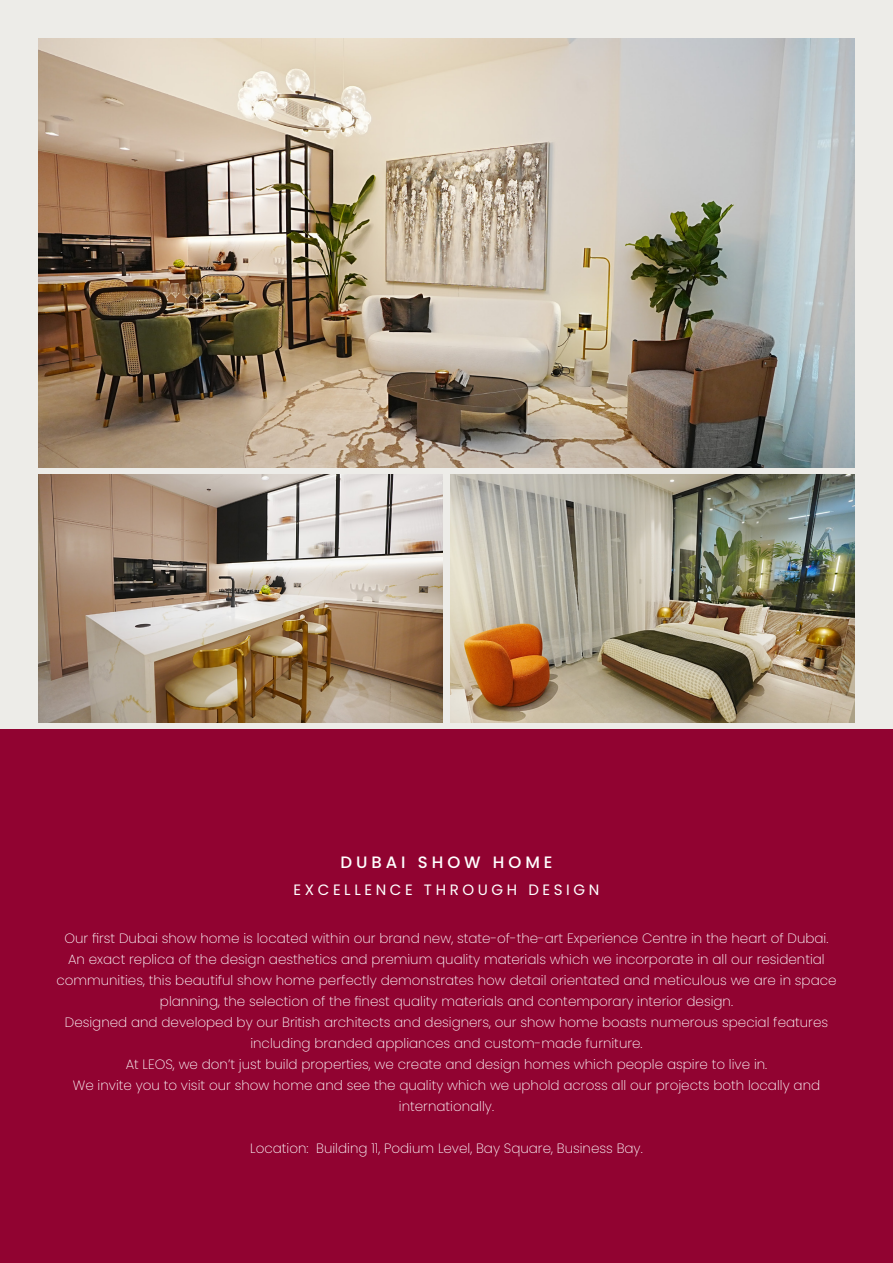
<style>
.page{position:relative;width:893px;height:1263px;background:#edece8}
.page>*{position:absolute;margin:0;border:0;box-sizing:border-box;transform-origin:0 0}
.t1{font:500 16.5px "Poppins";letter-spacing:.24em;color:#fff}
.t2{font:15px "Poppins";letter-spacing:.24em;color:#fff}
.t3{font:200 13.5px/21px "Poppins";color:#fff;text-align:center}
</style>
<div class="page">
<div style="left:0;top:730px;width:893px;height:533px;background:#910331"></div>
<img style="left:38px;top:38px;width:817px;height:430px">
<img style="left:38px;top:475px;width:405px;height:247px">
<img style="left:450px;top:475px;width:405px;height:247px">
<p class="t1" style="left:340px;top:853px;width:214px">DUBAI SHOW HOME</p>
<p class="t2" style="left:294px;top:881px;width:307px">EXCELLENCE THROUGH DESIGN</p>
<p class="t3" style="left:65px;top:928px;width:765px">Our first Dubai show home is located within our brand new, state-of-the-art Experience Centre in the heart of Dubai.</p>
<p class="t3" style="left:68px;top:949px;width:758px">An exact replica of the design aesthetics and premium quality materials which we incorporate in all our residential</p>
<p class="t3" style="left:56px;top:970px;width:782px">communities, this beautiful show home perfectly demonstrates how detail orientated and meticulous we are in space planning, the selection of the finest quality materials and contemporary interior design.</p>
<p class="t3" style="left:65px;top:1012px;width:765px">Designed and developed by our British architects and designers, our show home boasts numerous special features</p>
<p class="t3" style="left:250px;top:1033px;width:394px">including branded appliances and custom-made furniture.</p>
<p class="t3" style="left:126px;top:1054px;width:643px">At LEOS, we don’t just build properties, we create and design homes which people aspire to live in.</p>
<p class="t3" style="left:73px;top:1075px;width:749px">We invite you to visit our show home and see the quality which we uphold across all our projects both locally and</p>
<p class="t3" style="left:399px;top:1096px;width:97px">internationally.</p>
<p class="t3" style="left:250px;top:1138px;width:394px">Location: Building 11, Podium Level, Bay Square, Business Bay.</p>
</div>
